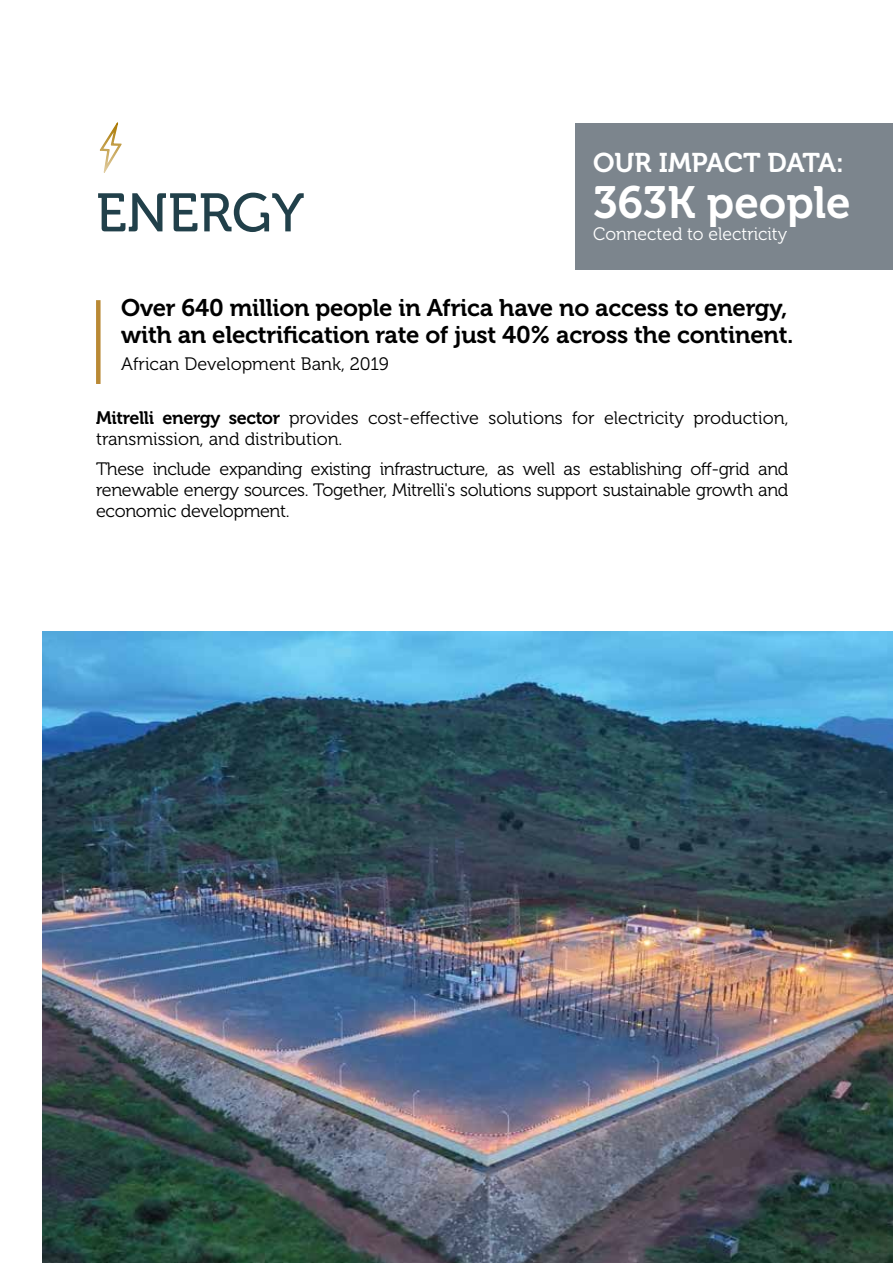
<style>
.page{position:relative;width:893px;height:1263px;background:#fff}
.page>*{position:absolute;margin:0;border:0;box-sizing:border-box;transform-origin:0 0}
.t1{font:54px "Museo 500";color:#21404a}
.t2{font:45px "Museo 700";color:#fff}
.t3{font:27px "Museo 700";letter-spacing:-.005em;color:#fff}
.t4{font:24px/27px "Museo 700";letter-spacing:-.01em;color:#000}
.t5{font:18px/21px "Museo 300";color:#000}
.t6{font:18px "Museo 300";color:#fff}
.s1{font-family:"Museo 700"}
</style>
<div class="page">
<div style="left:575px;top:123px;width:318px;height:146px;background:#7c858d"></div>
<img style="left:43px;top:631px;width:850px;height:632px">
<div style="left:96px;top:300px;width:5px;height:84px;background:#b98935"></div>
<svg style="left:99px;top:122px;width:23px;height:51px"></svg>
<h1 class="t1" style="left:96px;top:183px;width:210px">ENERGY</h1>
<h3 class="t3" style="left:593px;top:148px;width:252px">OUR IMPACT DATA:</h3>
<h2 class="t2" style="left:593px;top:177px;width:259px">363K people</h2>
<p class="t6" style="left:593px;top:224px;width:196px">Connected to electricity</p>
<h3 class="t4" style="left:121px;top:295px;width:674px">Over 640 million people in Africa have no access to energy, with an electrification rate of just 40% across the continent.</h3>
<p class="t5" style="left:121px;top:354px;width:269px">African Development Bank, 2019</p>
<p class="t5" style="left:96px;top:408px;width:694px"><span class="s1">Mitrelli energy sector</span> provides cost-effective solutions for electricity production, transmission, and distribution.</p>
<p class="t5" style="left:96px;top:458px;width:694px;text-align:justify">These include expanding existing infrastructure, as well as establishing off-grid and renewable energy sources. Together, Mitrelli's solutions support sustainable growth and economic development.</p>
</div>
